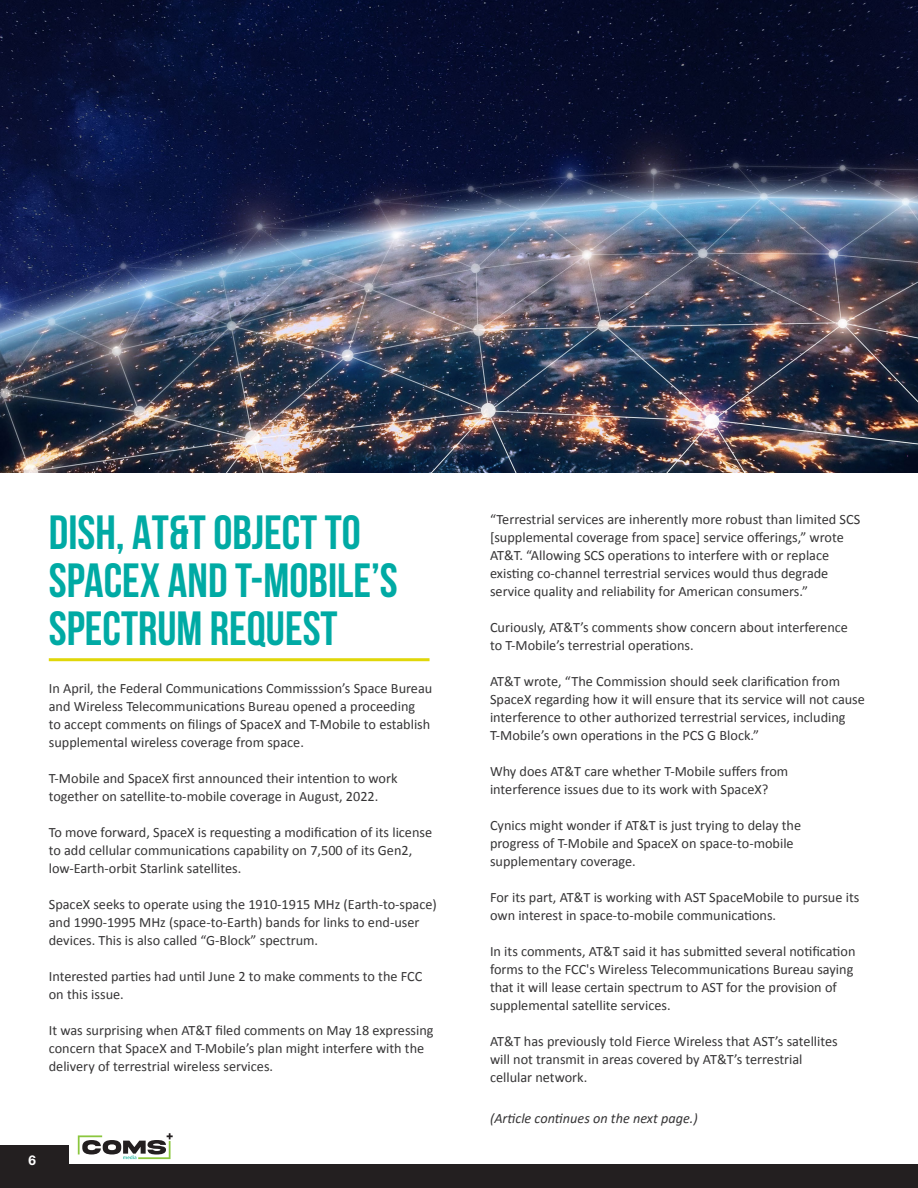
<style>
.page{position:relative;width:918px;height:1188px;background:#fff}
.page>*{position:absolute;margin:0;border:0;box-sizing:border-box;transform-origin:0 0}
.t1{font:700 48px/48px "Bebas Neue";color:#00aaa4}
.t2{font:14.25px/18px "Calibri";color:#363536}
.t3{font:italic 14.25px "Calibri";color:#363536}
.t4{font:700 13.5px "Helvetica Neue LT Std";color:#fff}
</style>
<div class="page">
<img style="left:0;top:0;width:918px;height:472px">
<hr style="left:49px;top:658px;width:381px;height:3px;background:#e0d709">
<div style="left:0;top:1145px;width:69px;height:43px;background:#231f20"></div>
<div style="left:0;top:1165px;width:918px;height:23px;background:#231f20"></div>
<svg style="left:78px;top:1133px;width:95px;height:26px"></svg>
<h1 class="t1" style="left:49px;top:508px;width:350px">DISH, AT&amp;T OBJECT TO<br>SPACEX AND T-MOBILE’S<br>SPECTRUM REQUEST</h1>
<p class="t2" style="left:49px;top:679px;width:385px">In April, the Federal Communications Commisssion’s Space Bureau and Wireless Telecommunications Bureau opened a proceeding<br>to accept comments on filings of SpaceX and T-Mobile to establish supplemental wireless coverage from space.</p>
<p class="t2" style="left:49px;top:769px;width:350px">T-Mobile and SpaceX first announced their intention to work together on satellite-to-mobile coverage in August, 2022.</p>
<p class="t2" style="left:49px;top:823px;width:385px">To move forward, SpaceX is requesting a modification of its license to add cellular communications capability on 7,500 of its Gen2, low-Earth-orbit Starlink satellites.</p>
<p class="t2" style="left:49px;top:895px;width:390px">SpaceX seeks to operate using the 1910-1915 MHz (Earth-to-space) and 1990-1995 MHz (space-to-Earth) bands for links to end-user devices. This is also called “G-Block” spectrum.</p>
<p class="t2" style="left:49px;top:967px;width:375px">Interested parties had until June 2 to make comments to the FCC on this issue.</p>
<p class="t2" style="left:49px;top:1021px;width:386px">It was surprising when AT&amp;T filed comments on May 18 expressing concern that SpaceX and T-Mobile’s plan might interfere with the delivery of terrestrial wireless services.</p>
<p class="t4" style="left:29px;top:1152px;width:9px">6</p>
<p class="t2" style="left:490px;top:510px;width:372px">“Terrestrial services are inherently more robust than limited SCS [supplemental coverage from space] service offerings,” wrote AT&amp;T. “Allowing SCS operations to interfere with or replace existing co-channel terrestrial services would thus degrade service quality and reliability for American consumers.”</p>
<p class="t2" style="left:490px;top:618px;width:359px">Curiously, AT&amp;T’s comments show concern about interference to T-Mobile’s terrestrial operations.</p>
<p class="t2" style="left:490px;top:672px;width:376px">AT&amp;T wrote, “The Commission should seek clarification from SpaceX regarding how it will ensure that its service will not cause interference to other authorized terrestrial services, including T-Mobile’s own operations in the PCS G Block.”</p>
<p class="t2" style="left:490px;top:762px;width:300px">Why does AT&amp;T care whether T-Mobile suffers from interference issues due to its work with SpaceX?</p>
<p class="t2" style="left:490px;top:816px;width:313px">Cynics might wonder if AT&amp;T is just trying to delay the progress of T-Mobile and SpaceX on space-to-mobile supplementary coverage.</p>
<p class="t2" style="left:490px;top:888px;width:371px">For its part, AT&amp;T is working with AST SpaceMobile to pursue its own interest in space-to-mobile communications.</p>
<p class="t2" style="left:490px;top:942px;width:367px">In its comments, AT&amp;T said it has submitted several notification forms to the FCC's Wireless Telecommunications Bureau saying that it will lease certain spectrum to AST for the provision of supplemental satellite services.</p>
<p class="t2" style="left:490px;top:1032px;width:349px">AT&amp;T has previously told Fierce Wireless that AST’s satellites will not transmit in areas covered by AT&amp;T’s terrestrial cellular network.</p>
<p class="t3" style="left:490px;top:1109px;width:209px">(Article continues on the next page.)</p>
</div>
